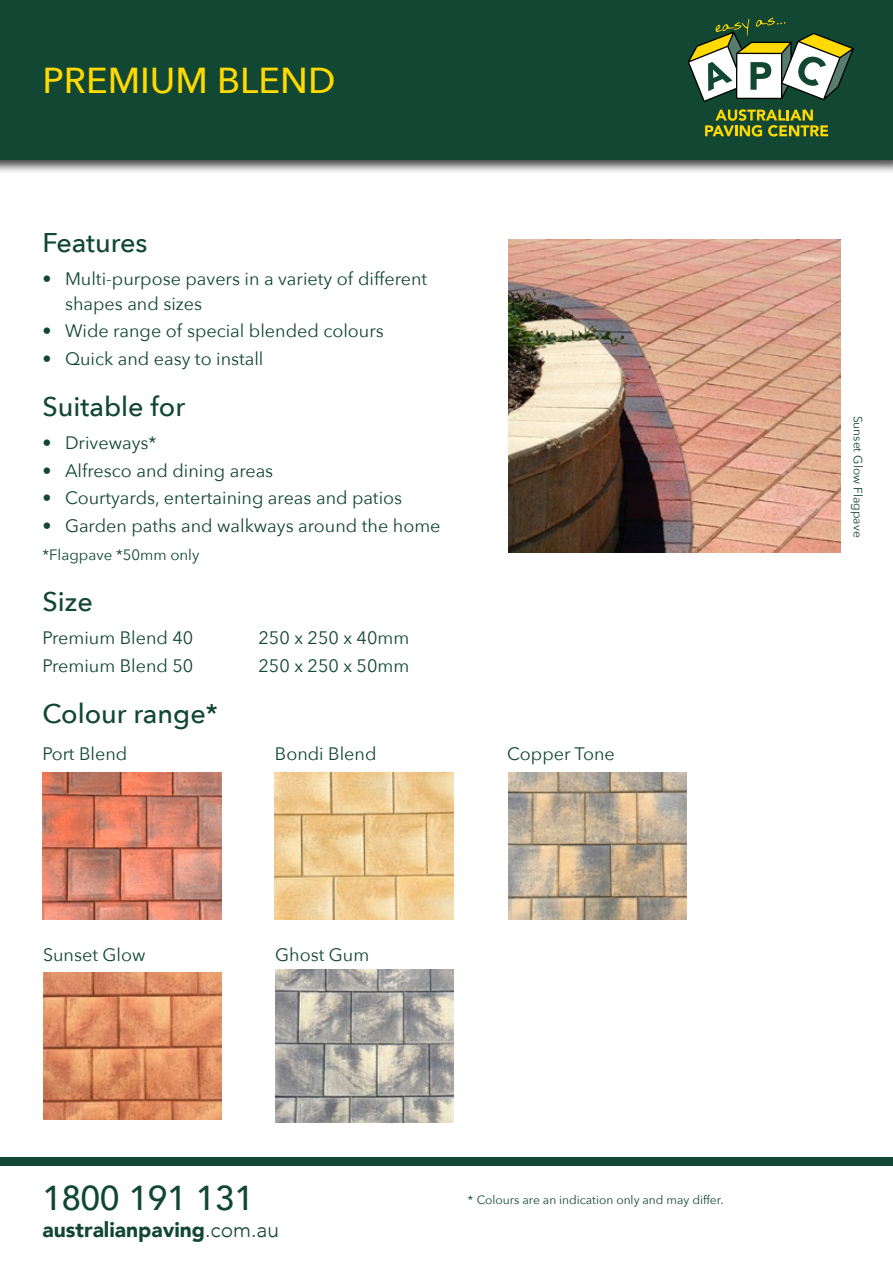
<style>
.page{position:relative;width:893px;height:1263px;background:#fff}
.page>*{position:absolute;margin:0;border:0;box-sizing:border-box;transform-origin:0 0}
.t1{font:500 36px "Avenir Next";color:#ffda00}
.t2{font:500 34.5px "Avenir";color:#124734}
.t3{font:500 27px "Avenir Next";color:#124734}
.t4{font:900 21px "Avenir";color:#124734}
.t5{font:18px/24.6px "Avenir Next";color:#124734}
.t6{font:15px "Avenir Next";color:#124734}
.t7{font:12px "Avenir Next";color:#124734}
.s1{font-weight:300}
</style>
<div class="page">
<div style="left:0;top:0;width:893px;height:174px;background:#000;opacity:.75"></div>
<div style="left:0;top:0;width:893px;height:159px;background:#124734"></div>
<svg style="left:705px;top:109px;width:123px;height:28px"></svg>
<svg style="left:688px;top:18px;width:166px;height:84px"></svg>
<div style="left:0;top:1157px;width:893px;height:9px;background:#124734"></div>
<img style="left:508px;top:240px;width:333px;height:312px">
<img style="left:43px;top:973px;width:178px;height:147px">
<img style="left:275px;top:773px;width:178px;height:147px">
<img style="left:275px;top:970px;width:178px;height:153px">
<img style="left:508px;top:772px;width:178px;height:148px">
<img style="left:43px;top:772px;width:178px;height:148px">
<h1 class="t1" style="left:43px;top:50px;width:294px">PREMIUM BLEND</h1>
<h3 class="t3" style="left:43px;top:220px;width:107px">Features</h3>
<p class="t5" style="left:65px;top:266px;width:364px;text-indent:-22px">• Multi-purpose pavers in a variety of different shapes and sizes</p>
<p class="t5" style="left:43px;top:318px;width:343px">• Wide range of special blended colours</p>
<p class="t5" style="left:43px;top:346px;width:222px">• Quick and easy to install</p>
<h3 class="t3" style="left:43px;top:384px;width:144px">Suitable for</h3>
<p class="t5" style="left:43px;top:430px;width:115px">• Driveways*</p>
<p class="t5" style="left:43px;top:457px;width:232px">• Alfresco and dining areas</p>
<p class="t5" style="left:43px;top:485px;width:361px">• Courtyards, entertaining areas and patios</p>
<p class="t5" style="left:43px;top:513px;width:399px">• Garden paths and walkways around the home</p>
<p class="t6" style="left:43px;top:542px;width:158px">*Flagpave *50mm only</p>
<h3 class="t3" style="left:43px;top:578px;width:52px">Size</h3>
<p class="t5" style="left:43px;top:625px;width:152px">Premium Blend 40</p>
<p class="t5" style="left:259px;top:625px;width:152px">250 x 250 x 40mm</p>
<p class="t5" style="left:43px;top:652px;width:152px">Premium Blend 50</p>
<p class="t5" style="left:259px;top:652px;width:152px">250 x 250 x 50mm</p>
<h3 class="t3" style="left:43px;top:690px;width:177px">Colour range*</h3>
<p class="t5" style="left:43px;top:740px;width:86px">Port Blend</p>
<p class="t5" style="left:275px;top:740px;width:103px">Bondi Blend</p>
<p class="t5" style="left:507px;top:740px;width:109px">Copper Tone</p>
<p class="t5" style="left:43px;top:942px;width:104px">Sunset Glow</p>
<p class="t5" style="left:275px;top:942px;width:96px">Ghost Gum</p>
<h2 class="t2" style="left:43px;top:1168px;width:213px">1800 191 131</h2>
<p class="t7" style="left:468px;top:1190px;width:257px">* Colours are an indication only and may differ.</p>
<p class="t4" style="left:43px;top:1211px;width:238px">australianpaving<span class="s1">.com.au</span></p>
<p class="t7" style="left:868px;top:415px;width:123px;rotate:90deg">Sunset Glow Flagpave</p>
</div>
